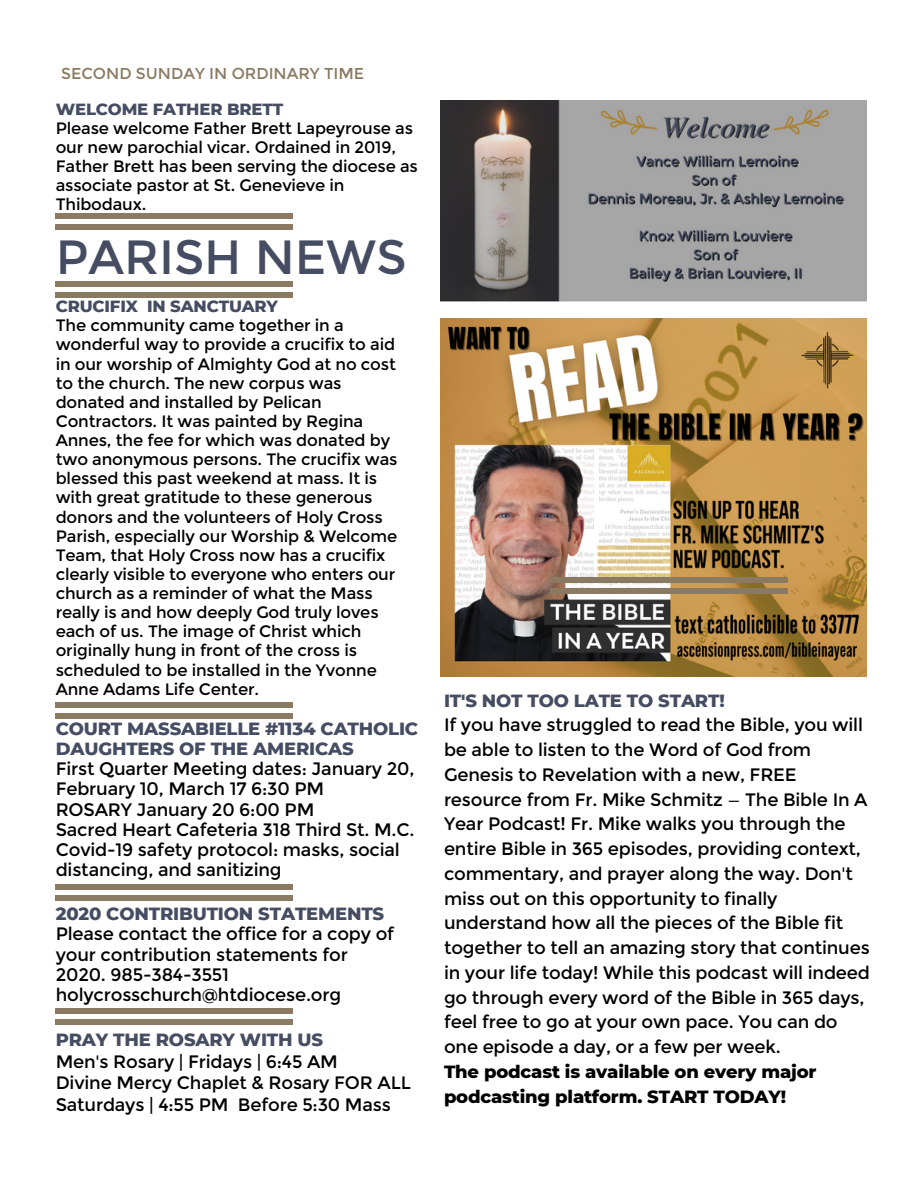
<style>
.page{position:relative;width:918px;height:1188px;background:#fff}
.page>*{position:absolute;margin:0;border:0;box-sizing:border-box;transform-origin:0 0}
.t1{font:48px "Montserrat";color:#464d62}
.t2{font:18px/24.8px "Montserrat";letter-spacing:-.01em;color:#000}
.t3{font:800 18px/20.2px "Montserrat";letter-spacing:-.01em;color:#464d62}
.t4{font:800 18px/24.8px "Montserrat";letter-spacing:-.01em;color:#000}
.t5{font:16.5px/19.2px "Montserrat";letter-spacing:-.01em;color:#000}
.t6{font:800 16.5px "Montserrat";letter-spacing:-.01em;color:#464d62}
.t7{font:15.75px "Montserrat";color:#8b7a62}
</style>
<div class="page">
<img style="left:440px;top:318px;width:427px;height:358px">
<div style="left:56px;top:1019px;width:237px;height:5px;background:#8b7a62"></div>
<div style="left:56px;top:1008px;width:237px;height:5px;background:#8b7a62"></div>
<div style="left:56px;top:225px;width:237px;height:5px;background:#8b7a62"></div>
<div style="left:56px;top:214px;width:237px;height:5px;background:#8b7a62"></div>
<div style="left:56px;top:896px;width:237px;height:5px;background:#8b7a62"></div>
<div style="left:56px;top:885px;width:237px;height:5px;background:#8b7a62"></div>
<div style="left:550px;top:589px;width:237px;height:5px;background:#8b7a62"></div>
<div style="left:550px;top:577px;width:237px;height:5px;background:#8b7a62"></div>
<img style="left:440px;top:100px;width:427px;height:202px">
<div style="left:56px;top:292px;width:237px;height:5px;background:#8b7a62"></div>
<div style="left:56px;top:281px;width:237px;height:5px;background:#8b7a62"></div>
<div style="left:56px;top:713px;width:237px;height:5px;background:#8b7a62"></div>
<div style="left:56px;top:702px;width:237px;height:5px;background:#8b7a62"></div>
<p class="t7" style="left:61px;top:64px;width:305px">SECOND SUNDAY IN ORDINARY TIME</p>
<p class="t6" style="left:56px;top:99px;width:229px">WELCOME FATHER BRETT</p>
<p class="t5" style="left:56px;top:118px;width:364px">Please welcome Father Brett Lapeyrouse as our new parochial vicar. Ordained in 2019, Father Brett has been serving the diocese as associate pastor at St. Genevieve in Thibodaux.</p>
<p class="t1" style="left:56px;top:228px;width:353px">PARISH NEWS</p>
<p class="t6" style="left:56px;top:296px;width:224px">CRUCIFIX IN SANCTUARY</p>
<p class="t5" style="left:56px;top:316px;width:343px">The community came together in a wonderful way to provide a crucifix to aid in our worship of Almighty God at no cost to the church. The new corpus was donated and installed by Pelican Contractors. It was painted by Regina Annes, the fee for which was donated by two anonymous persons. The crucifix was blessed this past weekend at mass. It is with great gratitude to these generous donors and the volunteers of Holy Cross Parish, especially our Worship &amp; Welcome Team, that Holy Cross now has a crucifix clearly visible to everyone who enters our church as a reminder of what the Mass really is and how deeply God truly loves each of us. The image of Christ which originally hung in front of the cross is scheduled to be installed in the Yvonne Anne Adams Life Center.</p>
<p class="t3" style="left:56px;top:718px;width:364px">COURT MASSABIELLE #1134 CATHOLIC<br>DAUGHTERS OF THE AMERICAS</p>
<p class="t2" style="left:56px;top:759px;width:360px;line-height:20.2px">First Quarter Meeting dates: January 20,<br>February 10, March 17 6:30 PM</p>
<p class="t2" style="left:56px;top:797px;width:260px">ROSARY January 20 6:00 PM</p>
<p class="t2" style="left:56px;top:817px;width:360px">Sacred Heart Cafeteria 318 Third St. M.C.</p>
<p class="t2" style="left:56px;top:840px;width:346px;line-height:20.2px">Covid-19 safety protocol: masks, social distancing, and sanitizing</p>
<p class="t3" style="left:56px;top:904px;width:330px">2020 CONTRIBUTION STATEMENTS</p>
<p class="t2" style="left:56px;top:924px;width:340px;line-height:20.2px">Please contact the office for a copy of your contribution statements for<br>2020. 985-384-3551</p>
<p class="t2" style="left:56px;top:982px;width:287px">holycrosschurch@htdiocese.org</p>
<p class="t3" style="left:56px;top:1030px;width:269px">PRAY THE ROSARY WITH US</p>
<p class="t2" style="left:56px;top:1049px;width:284px">Men's Rosary | Fridays | 6:45 AM</p>
<p class="t2" style="left:56px;top:1072px;width:357px;line-height:21.5px">Divine Mercy Chaplet &amp; Rosary FOR ALL<br>Saturdays | 4:55 PM Before 5:30 Mass</p>
<p class="t3" style="left:444px;top:690px;width:282px">IT'S NOT TOO LATE TO START!</p>
<p class="t2" style="left:444px;top:713px;width:427px">If you have struggled to read the Bible, you will be able to listen to the Word of God from Genesis to Revelation with a new, FREE resource from Fr. Mike Schmitz — The Bible In A Year Podcast! Fr. Mike walks you through the entire Bible in 365 episodes, providing context, commentary, and prayer along the way. Don't miss out on this opportunity to finally understand how all the pieces of the Bible fit together to tell an amazing story that continues in your life today! While this podcast will indeed go through every word of the Bible in 365 days, feel free to go at your own pace. You can do one episode a day, or a few per week.</p>
<p class="t4" style="left:444px;top:1059px;width:374px">The podcast is available on every major podcasting platform. START TODAY!</p>
</div>
